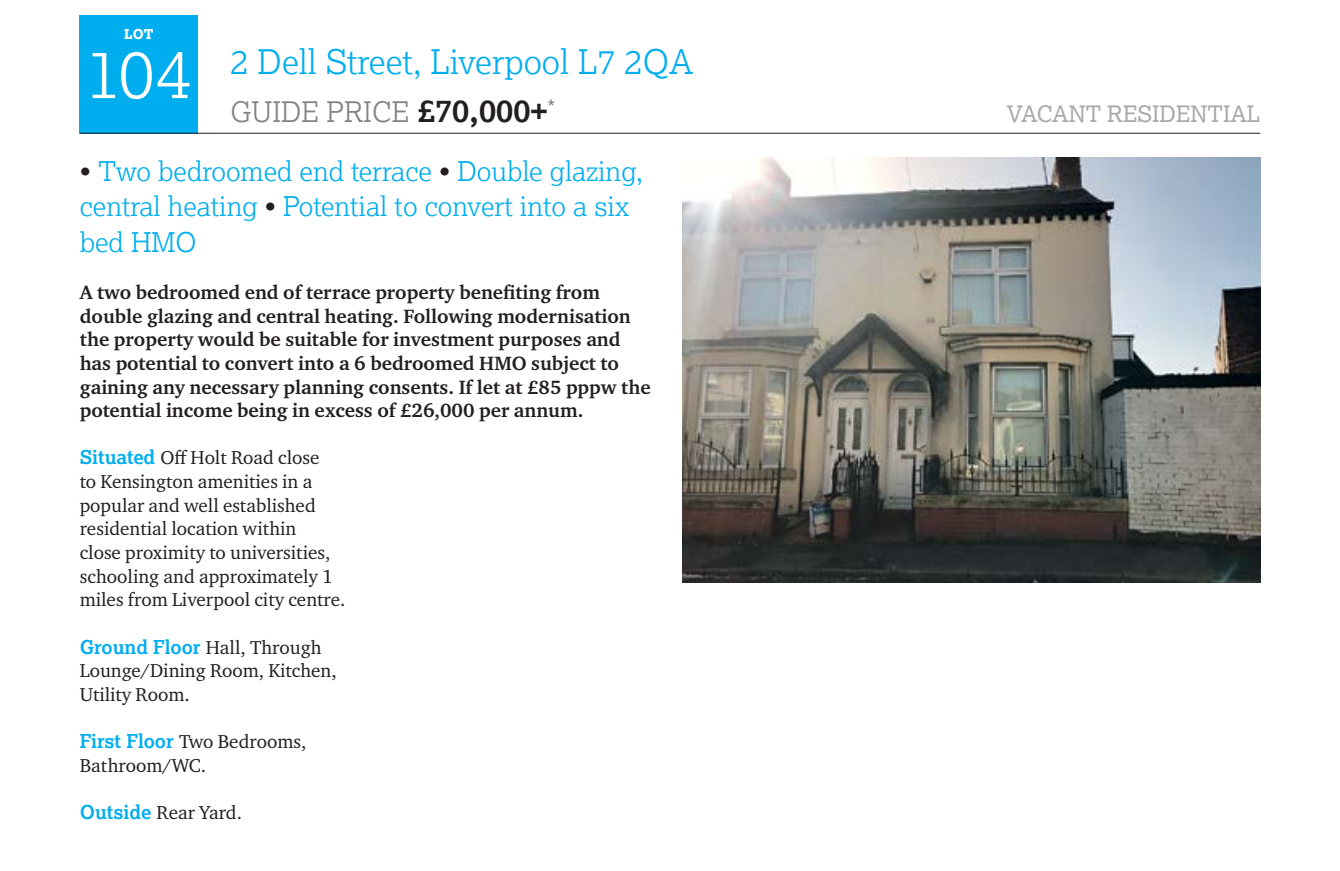
<style>
.page{position:relative;width:1340px;height:871px;background:#fff}
.page>*{position:absolute;margin:0;border:0;box-sizing:border-box;transform-origin:0 0}
.t1{font:300 67.5px "Lexia";color:#fff}
.t2{font:300 33.75px "Lexia";color:#00aeef}
.t3{font:300 28.12px "Lexia";color:#808285}
.t4{font:300 27px/35.3px "Lexia";color:#00aeef}
.t5{font:22.5px "Lexia";color:#a7a9ac}
.t6{font:20.25px "Lexia";color:#808285}
.t7{font:700 19.8px/23.6px "Charter ITC Pro";color:#231f20}
.t8{font:19.12px/23.6px "Charter ITC Pro";color:#231f20}
.t9{font:800 13.5px "Lexia";color:#fff}
.s1{font-weight:700;font-size:31.5px;color:#231f20}
.s2{color:#231f20}
.s3{font-family:"Lexia";font-weight:700;color:#00aeef}
</style>
<div class="page">
<div style="left:80px;top:15px;width:118px;height:118px;background:#00aeef"></div>
<hr style="left:80px;top:133px;width:1180px;height:1px;background:#231f20">
<img style="left:682px;top:157px;width:578px;height:425px">
<p class="t9" style="left:124px;top:25px;width:31px">LOT</p>
<h1 class="t1" style="left:85px;top:31px;width:108px">104</h1>
<h2 class="t2" style="left:230px;top:41px;width:464px">2 Dell Street, Liverpool L7 2QA</h2>
<h3 class="t3" style="left:230px;top:94px;width:318px">GUIDE PRICE <span class="s1">£70,000+</span></h3>
<p class="t5" style="left:1006px;top:99px;width:255px">VACANT RESIDENTIAL</p>
<p class="t6" style="left:547px;top:95px;width:9px">*</p>
<h3 class="t4" style="left:80px;top:153px;width:564px"><span class="s2">•</span> Two bedroomed end terrace <span class="s2">•</span> Double glazing, central heating <span class="s2">•</span> Potential to convert into a six bed HMO</h3>
<p class="t7" style="left:80px;top:280px;width:572px">A two bedroomed end of terrace property benefiting from double glazing and central heating. Following modernisation the property would be suitable for investment purposes and has potential to convert into a 6 bedroomed HMO subject to gaining any necessary planning consents. If let at £85 pppw the potential income being in excess of £26,000 per annum.</p>
<p class="t8" style="left:80px;top:446px;width:267px"><span class="s3">Situated</span> Off Holt Road close<br>to Kensington amenities in a popular and well established residential location within<br>close proximity to universities, schooling and approximately 1 miles from Liverpool city centre.</p>
<p class="t8" style="left:80px;top:635px;width:258px"><span class="s3">Ground Floor</span> Hall, Through<br>Lounge/Dining Room, Kitchen,<br>Utility Room.</p>
<p class="t8" style="left:80px;top:729px;width:228px"><span class="s3">First Floor</span> Two Bedrooms,<br>Bathroom/WC.</p>
<p class="t8" style="left:80px;top:800px;width:164px"><span class="s3">Outside</span> Rear Yard.</p>
</div>
